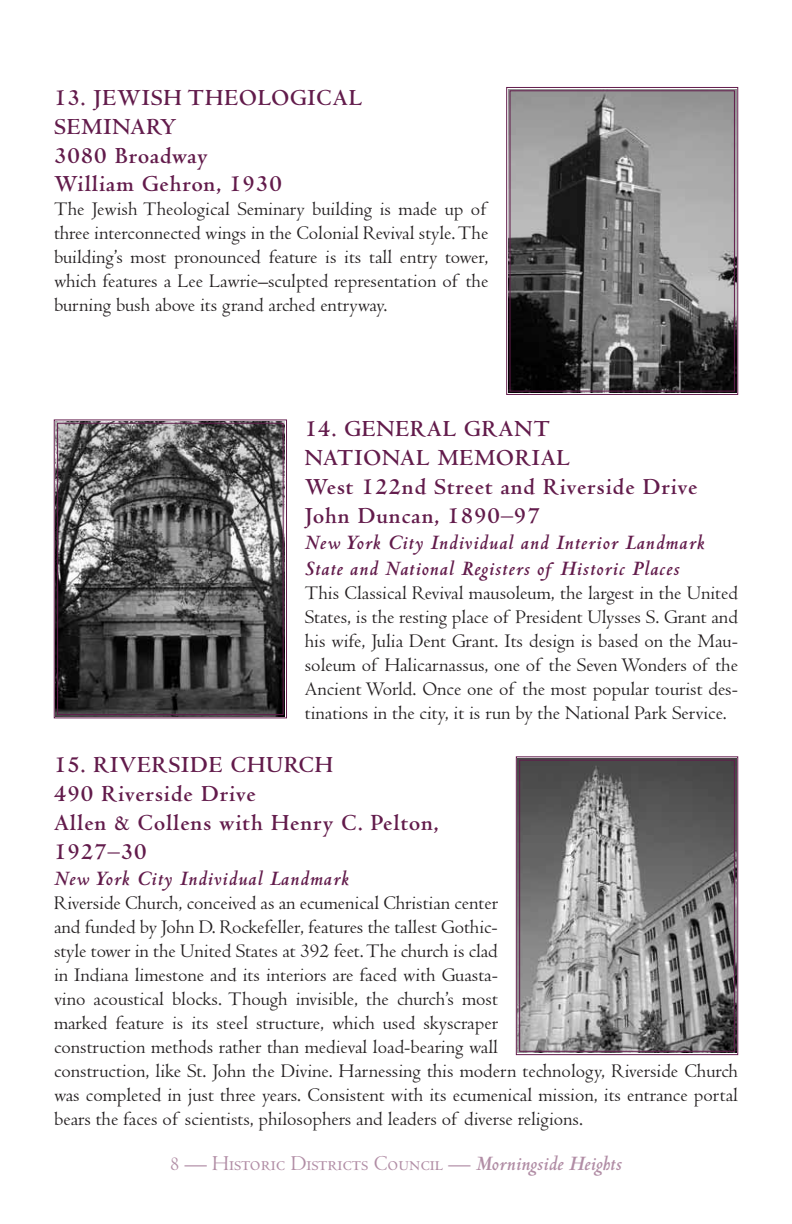
<style>
.page{position:relative;width:792px;height:1224px;background:#fff}
.page>*{position:absolute;margin:0;border:0;box-sizing:border-box;transform-origin:0 0}
.t1{font:700 24px/28.8px "Centaur";letter-spacing:.04em;color:#621b4b}
.t2{font:italic 700 22px/26.4px "Centaur";letter-spacing:.04em;color:#621b4b}
.t3{font:22px "Centaur MT SC";color:#b18da5}
.t4{font:20px/24px "Centaur";color:#231f20;text-align:justify}
.s1{font-family:"Centaur"}
.s2{font-family:"Centaur";font-weight:700;font-style:italic}
</style>
<div class="page">
<svg style="left:506px;top:87px;width:232px;height:308px;background:#747273"></svg>
<div style="left:510px;top:90px;width:225px;height:301px;border:1px solid #621b4b"></div>
<svg style="left:54px;top:419px;width:233px;height:300px;background:#5c5b5b"></svg>
<div style="left:57px;top:423px;width:227px;height:292px;border:1px solid #621b4b"></div>
<svg style="left:516px;top:756px;width:222px;height:299px;background:#838282"></svg>
<div style="left:519px;top:760px;width:216px;height:292px;border:1px solid #621b4b"></div>
<p class="t1" style="left:54px;top:84px;width:309px">13. JEWISH THEOLOGICAL<br>SEMINARY<br>3080 Broadway<br>William Gehron, 1930</p>
<p class="t4" style="left:54px;top:198px;width:436px">The Jewish Theological Seminary building is made up of three interconnected wings in the Colonial Revival style. The building’s most pronounced feature is its tall entry tower, which features a Lee Lawrie–sculpted representation of the burning bush above its grand arched entryway.</p>
<p class="t1" style="left:305px;top:415px;width:394px">14. GENERAL GRANT<br>NATIONAL MEMORIAL<br>West 122nd Street and Riverside Drive<br>John Duncan, 1890–97</p>
<p class="t2" style="left:305px;top:530px;width:401px">New York City Individual and Interior Landmark<br>State and National Registers of Historic Places</p>
<p class="t4" style="left:305px;top:582px;width:435px">This Classical Revival mausoleum, the largest in the United States, is the resting place of President Ulysses S. Grant and his wife, Julia Dent Grant. Its design is based on the Mau&shy;soleum of Halicarnassus, one of the Seven Wonders of the Ancient World. Once one of the most popular tourist des&shy;tinations in the city, it is run by the National Park Service.</p>
<p class="t1" style="left:54px;top:751px;width:386px">15. RIVERSIDE CHURCH<br>490 Riverside Drive<br>Allen &amp; Collens with Henry C. Pelton,<br>1927–30</p>
<p class="t2" style="left:54px;top:866px;width:296px">New York City Individual Landmark</p>
<p class="t4" style="left:54px;top:891px;width:685px;text-align:left">Riverside Church, conceived as an ecumenical Christian center<br>and funded by John D. Rockefeller, features the tallest Gothic-<br>style tower in the United States at 392 feet. The church is clad<br>in Indiana limestone and its interiors are faced with Guasta-<br>vino acoustical blocks. Though invisible, the church’s most<br>marked feature is its steel structure, which used skyscraper<br>construction methods rather than medieval load-bearing wall<br>construction, like St. John the Divine. Harnessing this modern technology, Riverside Church was completed in just three years. Consistent with its ecumenical mission, its entrance portal bears the faces of scientists, philosophers and leaders of diverse religions.</p>
<p class="t3" style="left:170px;top:1151px;width:453px">8 — Historic Districts Council <span class="s1">—</span> <span class="s2">Morningside Heights</span></p>
</div>
